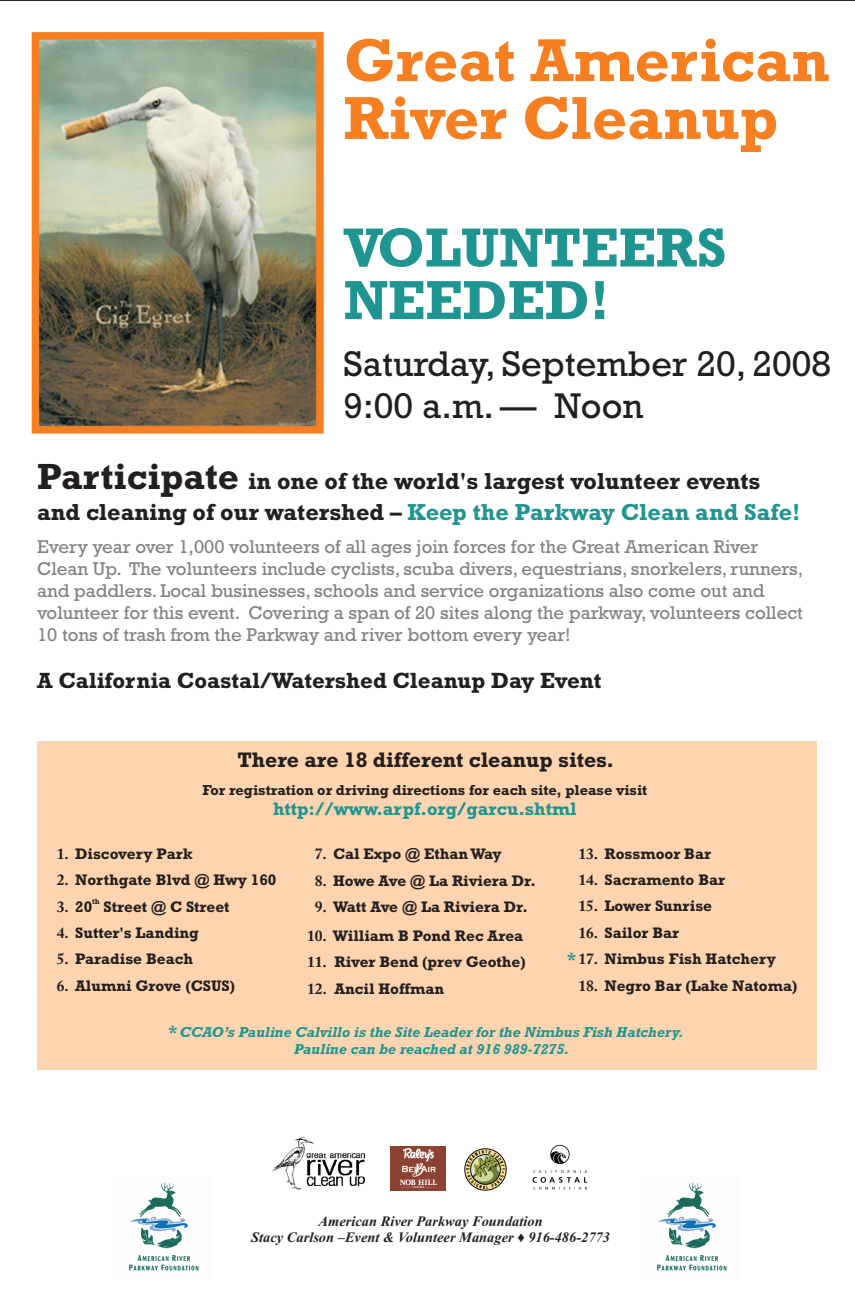
<style>
.page{position:relative;width:855px;height:1305px;background:#fff}
.page>*{position:absolute;margin:0;border:0;box-sizing:border-box;transform-origin:0 0}
.t1{font:700 61.5px/57.8px "Rockwell";color:#f57f21}
.t2{font:700 56px/52.6px "Rockwell";color:#1f9591}
.t3{font:36.31px/42.6px "Rockwell";color:#231f20}
.t4{font:700 23.5px/30.7px "Rockwell";color:#231f20}
.t5{font:700 22.31px "Rockwell";color:#231f20}
.t6{font:700 21.31px "Rockwell";color:#231f20}
.t7{font:18.75px/22px "Rockwell";color:#808285}
.t8{font:700 18.31px "Rockwell";color:#1f9591}
.t9{font:700 16.75px "Rockwell";color:#1f9591}
.t10{font:700 15.5px/26.4px "Rockwell";color:#231f20}
.t11{font:700 15.5px/26.4px "Adobe Caslon Pro";color:#231f20}
.t12{font:italic 700 14.62px/17.2px "Rockwell";color:#1f9591;text-align:center}
.t13{font:700 14.62px "Rockwell";color:#231f20}
.t14{font:italic 700 14.44px/16px "Times New Roman";color:#231f20;text-align:center}
.t15{font:700 7.75px "Rockwell";color:#231f20}
.s1{font-size:36.94px}
.s2{color:#1f9591}
.s3{font-family:"Adobe Caslon Pro"}
.s4{font-size:16.69px;color:#1f9591}
</style>
<div class="page">
<img style="left:40px;top:40px;width:276px;height:386px">
<img style="left:129px;top:1182px;width:70px;height:89px">
<img style="left:657px;top:1182px;width:70px;height:89px">
<img style="left:391px;top:1147px;width:55px;height:43px">
<img style="left:272px;top:1137px;width:93px;height:53px">
<img style="left:464px;top:1148px;width:43px;height:43px">
<img style="left:532px;top:1144px;width:56px;height:46px">
<div style="left:32px;top:32px;width:292px;height:402px;border:7px solid #f57f21"></div>
<div style="left:38px;top:741px;width:779px;height:329px;background:#fdd4b0"></div>
<h1 class="t1" style="left:344px;top:38px;width:488px">Great American<br>River Cleanup</h1>
<h2 class="t2" style="left:344px;top:227px;width:384px">VOLUNTEERS<br>NEEDED!</h2>
<h3 class="t3" style="left:344px;top:346px;width:489px">Saturday, September 20, 2008<br>9:00 a.m. — Noon</h3>
<p class="t4" style="left:37px;top:469px;width:765px"><span class="s1">Participate</span> in one of the world's largest volunteer events and cleaning of our watershed – <span class="s2">Keep the Parkway Clean and Safe!</span></p>
<p class="t7" style="left:37px;top:537px;width:768px">Every year over 1,000 volunteers of all ages join forces for the Great American River Clean Up. The volunteers include cyclists, scuba divers, equestrians, snorkelers, runners, and paddlers. Local businesses, schools and service organizations also come out and volunteer for this event. Covering a span of 20 sites along the parkway, volunteers collect 10 tons of trash from the Parkway and river bottom every year!</p>
<p class="t5" style="left:37px;top:673px;width:566px">A California Coastal/Watershed Cleanup Day Event</p>
<p class="t6" style="left:237px;top:752px;width:378px">There are 18 different cleanup sites.</p>
<p class="t13" style="left:202px;top:785px;width:446px">For registration or driving directions for each site, please visit</p>
<p class="t8" style="left:273px;top:803px;width:305px">http://www.arpf.org/garcu.shtml</p>
<p class="t10" style="left:315px;top:842px;width:188px"><span class="s3">7.</span> Cal Expo @ Ethan Way</p>
<p class="t10" style="left:315px;top:869px;width:223px"><span class="s3">8.</span> Howe Ave @ La Riviera Dr.</p>
<p class="t10" style="left:315px;top:895px;width:215px"><span class="s3">9.</span> Watt Ave @ La Riviera Dr.</p>
<p class="t10" style="left:307px;top:924px;width:218px"><span class="s3">10.</span> William B Pond Rec Area</p>
<p class="t11" style="left:307px;top:950px;width:21px">11.<br>12.</p>
<p class="t10" style="left:334px;top:951px;width:193px">River Bend (prev Geothe)<br>Ancil Hoffman</p>
<p class="t12" style="left:179px;top:1025px;width:505px">CCAO’s Pauline Calvillo is the Site Leader for the Nimbus Fish Hatchery.<br>Pauline can be reached at 916 989-7275.</p>
<p class="t10" style="left:57px;top:842px;width:137px"><span class="s3">1.</span> Discovery Park</p>
<p class="t10" style="left:57px;top:868px;width:221px"><span class="s3">2.</span> Northgate Blvd @ Hwy 160</p>
<p class="t15" style="left:92px;top:899px;width:9px">th</p>
<p class="t10" style="left:57px;top:895px;width:174px"><span class="s3">3.</span> 20 Street @ C Street</p>
<p class="t10" style="left:57px;top:921px;width:143px"><span class="s3">4.</span> Sutter's Landing</p>
<p class="t10" style="left:57px;top:947px;width:138px"><span class="s3">5.</span> Paradise Beach</p>
<p class="t10" style="left:57px;top:974px;width:180px"><span class="s3">6.</span> Alumni Grove (CSUS)</p>
<p class="t10" style="left:578px;top:842px;width:134px"><span class="s3">13.</span> Rossmoor Bar</p>
<p class="t10" style="left:578px;top:868px;width:148px"><span class="s3">14.</span> Sacramento Bar</p>
<p class="t10" style="left:578px;top:895px;width:135px"><span class="s3">15.</span> Lower Sunrise</p>
<p class="t10" style="left:567px;top:921px;width:211px;text-indent:12px"><span class="s3">16.</span> Sailor Bar<br><span class="s4">*</span><span class="s3">17.</span> Nimbus Fish Hatchery</p>
<p class="t10" style="left:578px;top:974px;width:220px"><span class="s3">18.</span> Negro Bar (Lake Natoma)</p>
<p class="t9" style="left:168px;top:1026px;width:11px">*</p>
<p class="t14" style="left:251px;top:1215px;width:360px">American River Parkway Foundation<br>Stacy Carlson –Event &amp; Volunteer Manager ? 916-486-2773</p>
</div>
